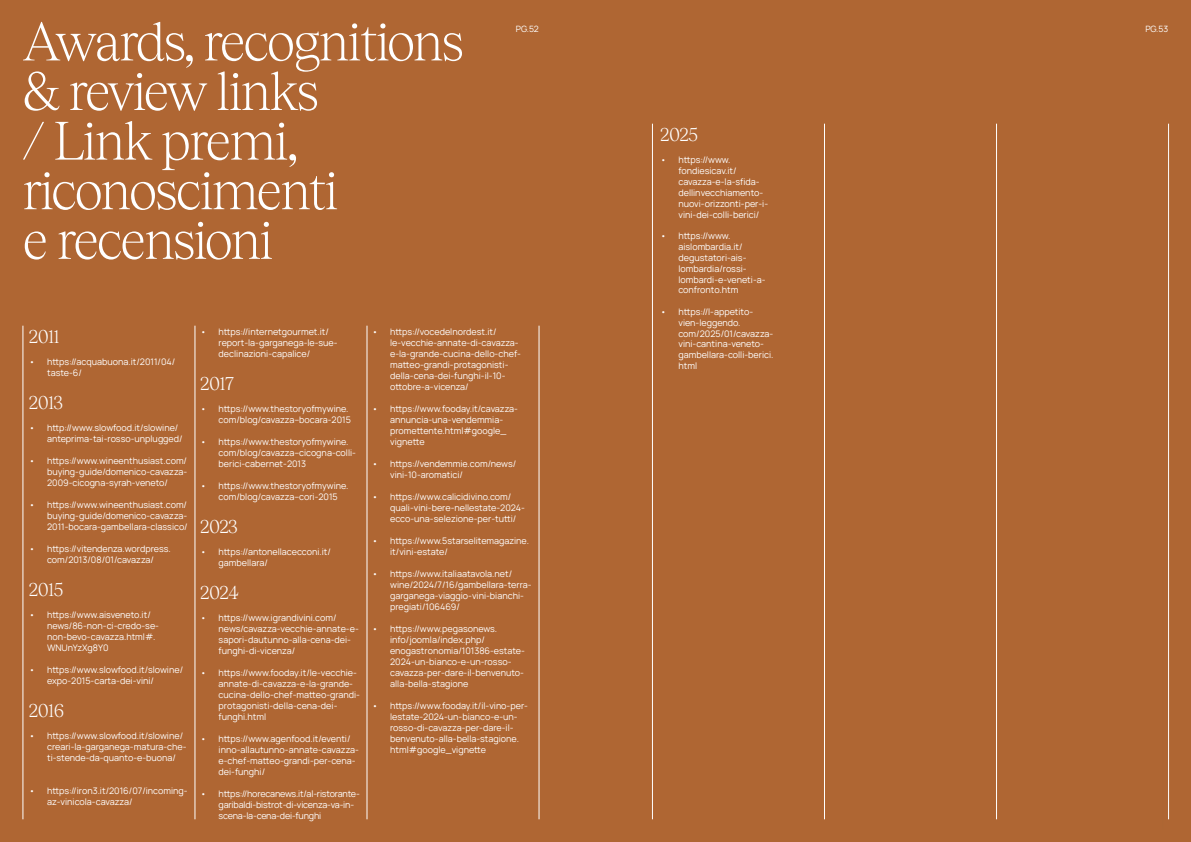
<style>
.page{position:relative;width:1191px;height:842px;background:#af6633}
.page>*{position:absolute;margin:0;border:0;box-sizing:border-box;transform-origin:0 0}
.t1{font:300 53.3px/49.6px "Tobias";letter-spacing:-.04em;color:#fff}
.t2{font:300 18px "Tobias";letter-spacing:-.03em;color:#fff}
.t3{font:200 9px/11px "Manrope";color:#fff}
.t4{font:200 9px/10.9px "Manrope";letter-spacing:-.02em;color:#fff}
.t5{font:200 8.7px "Manrope";color:#fff}
</style>
<div class="page">
<hr style="left:195px;top:326px;width:1px;height:493px;background:#fff">
<hr style="left:824px;top:124px;width:1px;height:695px;background:#fff">
<hr style="left:23px;top:326px;width:1px;height:493px;background:#fff">
<hr style="left:652px;top:124px;width:1px;height:695px;background:#fff">
<hr style="left:539px;top:326px;width:1px;height:493px;background:#fff">
<hr style="left:1168px;top:124px;width:1px;height:695px;background:#fff">
<hr style="left:367px;top:326px;width:1px;height:493px;background:#fff">
<hr style="left:996px;top:124px;width:1px;height:695px;background:#fff">
<h1 class="t1" style="left:23px;top:12px;width:443px">Awards, recognitions &amp; review links<br>/ Link premi, riconoscimenti<br>e recensioni</h1>
<p class="t5" style="left:516px;top:23px;width:24px">PG.52</p>
<p class="t5" style="left:1145px;top:23px;width:24px">PG.53</p>
<h2 class="t2" style="left:660px;top:120px;width:39px">2025</h2>
<p class="t3" style="left:678px;top:153px;width:91px;text-indent:-18px">• https://www. fondiesicav.it/ cavazza-e-la-sfida&shy;dellinvecchiamento&shy;nuovi-orizzonti-per-i&shy;vini-dei-colli-berici/</p>
<p class="t3" style="left:678px;top:230px;width:89px;text-indent:-18px">• https://www. aislombardia.it/ degustatori-ais&shy;lombardia/rossi&shy;lombardi-e-veneti-a&shy;confronto.htm</p>
<p class="t3" style="left:678px;top:306px;width:96px;text-indent:-18px">• https://l-appetito&shy;vien-leggendo. com/2025/01/cavazza&shy;vini-cantina-veneto&shy;gambellara-colli-berici. html</p>
<p class="t3" style="left:390px;top:326px;width:132px;text-indent:-18px">• https://vocedelnordest.it/ le-vecchie-annate-di-cavazza&shy;e-la-grande-cucina-dello-chef&shy;matteo-grandi-protagonisti&shy;della-cena-dei-funghi-il-10- ottobre-a-vicenza/</p>
<p class="t3" style="left:390px;top:403px;width:129px;text-indent:-18px">• https://www.fooday.it/cavazza&shy;annuncia-una-vendemmia&shy;promettente.html#google_ vignette</p>
<p class="t3" style="left:390px;top:458px;width:128px;text-indent:-18px">• https://vendemmie.com/news/ vini-10-aromatici/</p>
<p class="t3" style="left:390px;top:491px;width:136px;text-indent:-18px">• https://www.calicidivino.com/ quali-vini-bere-nellestate-2024- ecco-una-selezione-per-tutti/</p>
<p class="t3" style="left:390px;top:535px;width:140px;text-indent:-18px">• https://www.5starselitemagazine. it/vini-estate/</p>
<p class="t3" style="left:390px;top:568px;width:143px;text-indent:-18px">• https://www.italiaatavola.net/ wine/2024/7/16/gambellara-terra&shy;garganega-viaggio-vini-bianchi&shy;pregiati/106469/</p>
<p class="t3" style="left:390px;top:623px;width:136px;text-indent:-18px">• https://www.pegasonews. info/joomla/index.php/ enogastronomia/101386-estate-<br>2024-un-bianco-e-un-rosso&shy;cavazza-per-dare-il-benvenuto&shy;alla-bella-stagione</p>
<p class="t3" style="left:390px;top:700px;width:139px;text-indent:-18px">• https://www.fooday.it/il-vino-per&shy;lestate-2024-un-bianco-e-un&shy;rosso-di-cavazza-per-dare-il&shy;benvenuto-alla-bella-stagione. html#google_vignette</p>
<p class="t3" style="left:219px;top:326px;width:121px;text-indent:-18px">• https://internetgourmet.it/ report-la-garganega-le-sue&shy;declinazioni-capalice/</p>
<h2 class="t2" style="left:201px;top:370px;width:35px">2017</h2>
<p class="t3" style="left:201px;top:403px;width:152px;text-align:right">• https://www.thestoryofmywine. com/blog/cavazza--bocara-2015</p>
<p class="t3" style="left:219px;top:436px;width:139px;text-indent:-18px">• https://www.thestoryofmywine. com/blog/cavazza--cicogna-colli&shy;berici-cabernet-2013</p>
<p class="t3" style="left:219px;top:480px;width:131px;text-indent:-18px">• https://www.thestoryofmywine. com/blog/cavazza--cori-2015</p>
<h2 class="t2" style="left:201px;top:513px;width:39px">2023</h2>
<p class="t3" style="left:219px;top:546px;width:114px;text-indent:-18px">• https://antonellacecconi.it/ gambellara/</p>
<h2 class="t2" style="left:201px;top:579px;width:40px">2024</h2>
<p class="t3" style="left:219px;top:612px;width:142px;text-indent:-18px">• https://www.igrandivini.com/ news/cavazza-vecchie-annate-e&shy;sapori-dautunno-alla-cena-dei&shy;funghi-di-vicenza/</p>
<p class="t3" style="left:219px;top:667px;width:143px;text-indent:-18px">• https://www.fooday.it/le-vecchie&shy;annate-di-cavazza-e-la-grande&shy;cucina-dello-chef-matteo-grandi&shy;protagonisti-della-cena-dei&shy;funghi.html</p>
<p class="t3" style="left:219px;top:733px;width:142px;text-indent:-18px">• https://www.agenfood.it/eventi/ inno-allautunno-annate-cavazza&shy;e-chef-matteo-grandi-per-cena&shy;dei-funghi/</p>
<p class="t4" style="left:219px;top:788px;width:143px;text-indent:-18px">• https://horecanews.it/al-ristorante&shy;garibaldi-bistrot-di-vicenza-va-in&shy;scena-la-cena-dei-funghi</p>
<h2 class="t2" style="left:29px;top:322px;width:32px">2011</h2>
<p class="t3" style="left:47px;top:355px;width:130px;text-indent:-18px">• https://acquabuona.it/2011/04/ taste-6/</p>
<h2 class="t2" style="left:29px;top:388px;width:35px">2013</h2>
<p class="t3" style="left:47px;top:421px;width:137px;text-indent:-18px">• http://www.slowfood.it/slowine/ anteprima-tai-rosso-unplugged/</p>
<p class="t3" style="left:47px;top:454px;width:142px;text-align:justify;text-indent:-18px">• https://www.wineenthusiast.com/ buying-guide/domenico-cavazza-2009-cicogna-syrah-veneto/</p>
<p class="t3" style="left:47px;top:498px;width:142px;text-align:justify;text-indent:-18px">• https://www.wineenthusiast.com/ buying-guide/domenico-cavazza-2011-bocara-gambellara-classico/</p>
<p class="t3" style="left:29px;top:542px;width:143px;text-align:center">• https://vitendenza.wordpress. com/2013/08/01/cavazza/</p>
<h2 class="t2" style="left:29px;top:575px;width:36px">2015</h2>
<p class="t3" style="left:47px;top:608px;width:113px;text-indent:-18px">• https://www.aisveneto.it/ news/86-non-ci-credo-se&shy;non-bevo-cavazza.html#.<br>WNUnYzXg8Y0</p>
<p class="t3" style="left:47px;top:663px;width:138px;text-indent:-18px">• https://www.slowfood.it/slowine/ expo-2015-carta-dei-vini/</p>
<h2 class="t2" style="left:29px;top:696px;width:36px">2016</h2>
<p class="t3" style="left:47px;top:729px;width:141px;text-indent:-18px">• https://www.slowfood.it/slowine/ creari-la-garganega-matura-che&shy;ti-stende-da-quanto-e-buona/</p>
<p class="t3" style="left:47px;top:784px;width:142px;text-indent:-18px">• https://iron3.it/2016/07/incoming&shy;az-vinicola-cavazza/</p>
</div>
